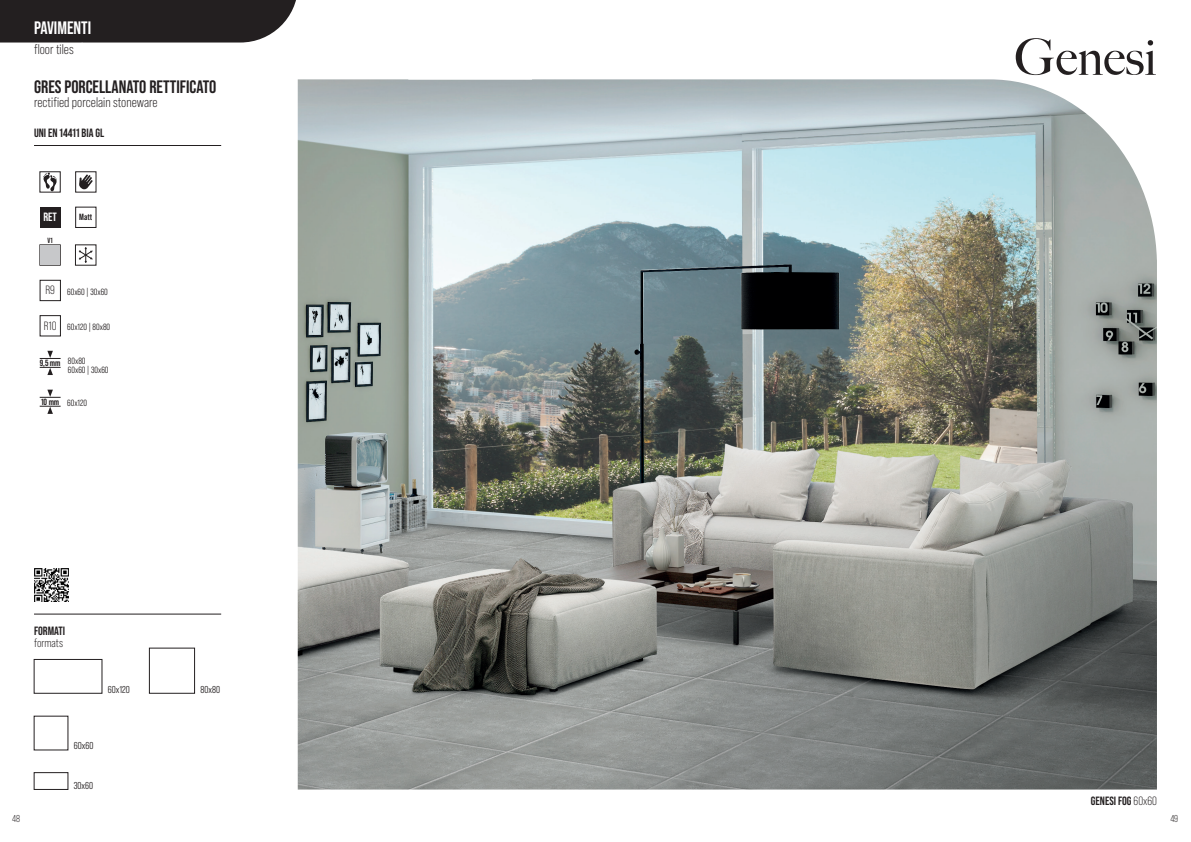
<style>
.page{position:relative;width:1191px;height:842px;background:#fff}
.page>*{position:absolute;margin:0;border:0;box-sizing:border-box;transform-origin:0 0}
.t1{font:500 50px "Big Caslon";color:#231f20}
.t2{font:700 18px "Bebas Neue Pro";color:#231f20}
.t3{font:700 18px "Bebas Neue Pro";color:#fff}
.t4{font:14px "Bebas Neue Pro";color:#231f20}
.t5{font:700 12px "Bebas Neue Pro";color:#231f20}
.t6{font:12px "Bebas Neue Pro";color:#231f20}
.t7{font:700 12px "Bebas Neue Pro";color:#fff}
.t8{font:10px "Bebas Neue Pro Middle";color:#231f20}
.t9{font:10px "Bebas Neue Pro";color:#231f20}
.t10{font:9px "Bebas Neue Pro Middle";color:#231f20}
.t11{font:700 9px "Bebas Neue Pro";color:#231f20}
.t12{font:700 7.5px "Bebas Neue Pro";color:#231f20}
.s1{font-family:"Bebas Neue Pro";font-weight:700}
.s2{font-weight:400}
</style>
<div class="page">
<svg style="left:0;top:0;width:296px;height:43px;background:#302c2d"></svg>
<div style="left:34px;top:772px;width:34px;height:17px;border:1px solid #231f20"></div>
<div style="left:34px;top:659px;width:68px;height:34px;border:1px solid #231f20"></div>
<div style="left:149px;top:648px;width:46px;height:45px;border:1px solid #231f20"></div>
<img style="left:298px;top:79px;width:859px;height:710px">
<div style="left:40px;top:280px;width:21px;height:21px;border:1px solid #231f20"></div>
<div style="left:40px;top:315px;width:21px;height:21px;border:1px solid #231f20"></div>
<div style="left:75px;top:207px;width:21px;height:21px;border:1px solid #231f20"></div>
<div style="left:40px;top:207px;width:21px;height:21px;background:#231f20"></div>
<svg style="left:78px;top:247px;width:15px;height:16px"></svg>
<svg style="left:40px;top:406px;width:21px;height:8px"></svg>
<svg style="left:40px;top:390px;width:21px;height:8px"></svg>
<svg style="left:40px;top:367px;width:21px;height:8px"></svg>
<svg style="left:40px;top:351px;width:21px;height:8px"></svg>
<svg style="left:40px;top:245px;width:20px;height:20px"></svg>
<svg style="left:43px;top:172px;width:14px;height:20px"></svg>
<svg style="left:79px;top:174px;width:14px;height:16px"></svg>
<hr style="left:34px;top:145px;width:187px;height:1px;background:#231f20">
<hr style="left:34px;top:614px;width:187px;height:1px;background:#231f20">
<img style="left:34px;top:568px;width:34px;height:34px">
<h2 class="t3" style="left:34px;top:18px;width:59px">PAVIMENTI</h2>
<h3 class="t4" style="left:34px;top:42px;width:41px">floor tiles</h3>
<h2 class="t2" style="left:34px;top:77px;width:184px">GRES PORCELLANATO RETTIFICATO</h2>
<h3 class="t4" style="left:34px;top:94px;width:125px">rectified porcelain stoneware</h3>
<h3 class="t5" style="left:34px;top:126px;width:72px">UNI EN 14411 BIA GL</h3>
<h3 class="t7" style="left:43px;top:210px;width:15px">RET</h3>
<p class="t11" style="left:79px;top:212px;width:15px">Matt</p>
<p class="t12" style="left:48px;top:236px;width:7px">V1</p>
<h3 class="t6" style="left:45px;top:284px;width:11px">R9</h3>
<h3 class="t6" style="left:44px;top:319px;width:14px">R10</h3>
<p class="t10" style="left:67px;top:287px;width:42px">60x60 | 30x60</p>
<p class="t10" style="left:67px;top:322px;width:44px">60x120 | 80x80</p>
<p class="t11" style="left:40px;top:358px;width:47px">9,5 mm <sup>80x80</sup></p>
<p class="t10" style="left:68px;top:364px;width:42px">60x60 | 30x60</p>
<p class="t10" style="left:41px;top:398px;width:47px"><span class="s1">10 mm</span> 60x120</p>
<h3 class="t5" style="left:34px;top:624px;width:33px">FORMATI</h3>
<h3 class="t6" style="left:34px;top:637px;width:31px">formats</h3>
<p class="t8" style="left:108px;top:684px;width:23px">60x120</p>
<p class="t8" style="left:200px;top:684px;width:21px">80x80</p>
<p class="t8" style="left:74px;top:740px;width:21px">60x60</p>
<p class="t8" style="left:74px;top:780px;width:21px">30x60</p>
<h1 class="t1" style="left:1014px;top:28px;width:144px">Genesi</h1>
<h3 class="t5" style="left:1090px;top:794px;width:68px">GENESI FOG <span class="s2">60x60</span></h3>
<p class="t9" style="left:12px;top:813px;width:9px">48</p>
<p class="t9" style="left:1170px;top:813px;width:9px">49</p>
</div>
